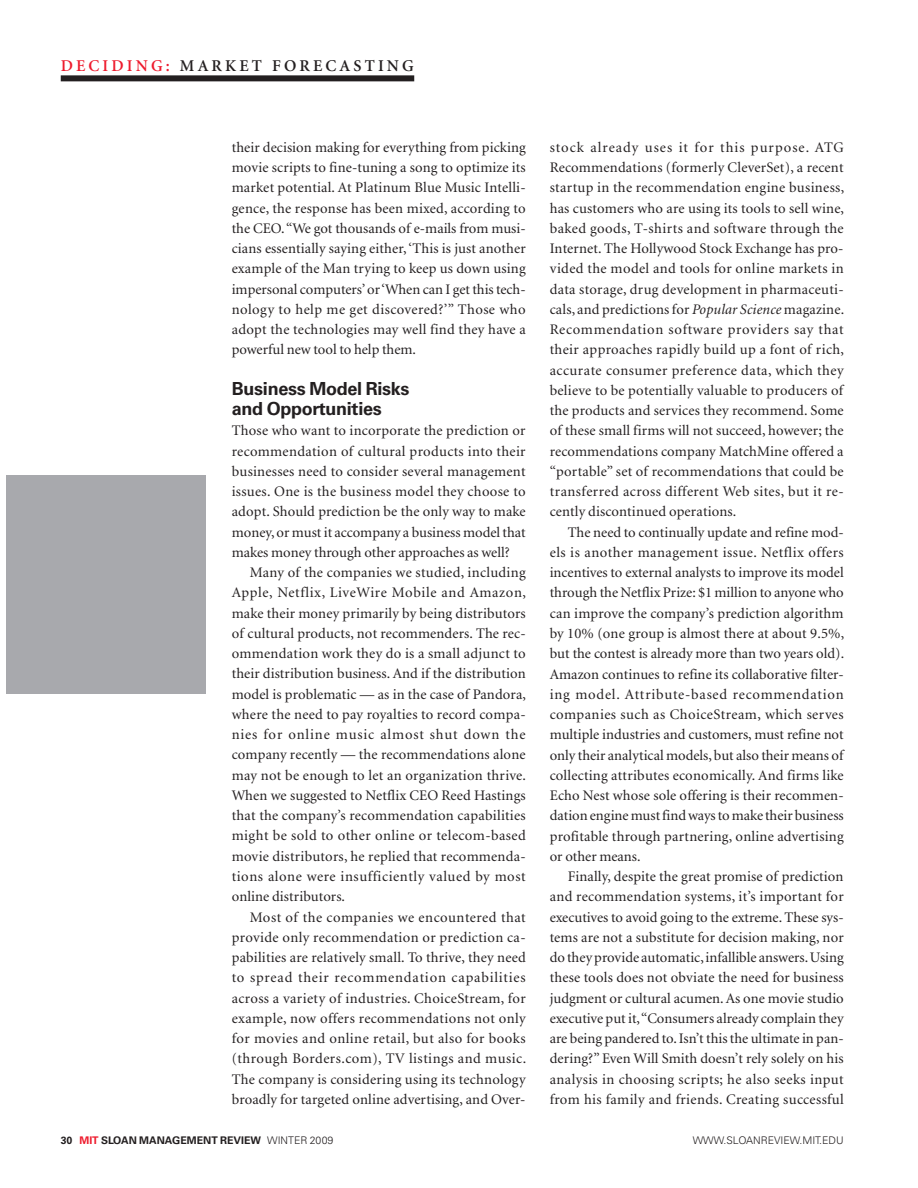
<style>
.page{position:relative;width:918px;height:1188px;background:#fff}
.page>*{position:absolute;margin:0;border:0;box-sizing:border-box;transform-origin:0 0}
.t1{font:700 18px/20.2px "Univers";letter-spacing:-.015em;color:#231f20}
.t2{font:600 16.5px "Minion";letter-spacing:.19em;color:#231f20}
.t3{font:14.7px/20.2px "Minion";letter-spacing:.01em;color:#231f20;text-align:justify}
.t4{font:700 10.5px "Univers";color:#231f20}
.t5{font:300 10.5px "Univers";color:#231f20}
.s1{color:#ee1b2d}
.s2{font-style:italic}
.s3{font-weight:300}
</style>
<div class="page">
<div style="left:7px;top:476px;width:199px;height:218px;background:#a8a9ad"></div>
<div style="left:61px;top:75px;width:353px;height:6px;background:#231f20"></div>
<p class="t2" style="left:61px;top:59px;width:355px"><span class="s1">DECIDING:</span> MARKET FORECASTING</p>
<p class="t3" style="left:232px;top:138px;width:296px">their decision making for everything from picking movie scripts to fine-tuning a song to optimize its market potential. At Platinum Blue Music Intelli&shy;gence, the response has been mixed, according to the CEO. “We got thousands of e-mails from musi&shy;cians essentially saying either, ‘This is just another example of the Man trying to keep us down using impersonal computers’ or ‘When can I get this tech&shy;nology to help me get discovered?’” Those who adopt the technologies may well find they have a powerful new tool to help them.</p>
<p class="t1" style="left:232px;top:380px;width:179px">Business Model Risks and Opportunities</p>
<p class="t3" style="left:232px;top:422px;width:296px">Those who want to incorporate the prediction or recommendation of cultural products into their businesses need to consider several management issues. One is the business model they choose to adopt. Should prediction be the only way to make money, or must it accompany a business model that makes money through other approaches as well?</p>
<p class="t3" style="left:232px;top:564px;width:296px;text-indent:18px">Many of the companies we studied, including Apple, Netflix, LiveWire Mobile and Amazon, make their money primarily by being distributors of cultural products, not recommenders. The rec&shy;ommendation work they do is a small adjunct to their distribution business. And if the distribution model is problematic — as in the case of Pandora, where the need to pay royalties to record compa&shy;nies for online music almost shut down the company recently — the recommendations alone may not be enough to let an organization thrive.<br>When we suggested to Netflix CEO Reed Hastings that the company’s recommendation capabilities might be sold to other online or telecom-based movie distributors, he replied that recommenda&shy;tions alone were insufficiently valued by most online distributors.</p>
<p class="t3" style="left:232px;top:908px;width:296px;text-indent:18px">Most of the companies we encountered that provide only recommendation or prediction ca&shy;pabilities are relatively small. To thrive, they need to spread their recommendation capabilities across a variety of industries. ChoiceStream, for example, now offers recommendations not only for movies and online retail, but also for books (through Borders.com), TV listings and music.<br>The company is considering using its technology broadly for targeted online advertising, and Over-</p>
<p class="t3" style="left:550px;top:138px;width:296px">stock already uses it for this purpose. ATG Recommendations (formerly CleverSet), a recent startup in the recommendation engine business, has customers who are using its tools to sell wine, baked goods, T-shirts and software through the Internet. The Hollywood Stock Exchange has pro&shy;vided the model and tools for online markets in data storage, drug development in pharmaceuti&shy;cals, and predictions for <span class="s2">Popular Science</span> magazine.<br>Recommendation software providers say that their approaches rapidly build up a font of rich, accurate consumer preference data, which they believe to be potentially valuable to producers of the products and services they recommend. Some of these small firms will not succeed, however; the recommendations company MatchMine offered a “portable” set of recommendations that could be transferred across different Web sites, but it re&shy;cently discontinued operations.</p>
<p class="t3" style="left:550px;top:523px;width:296px;text-indent:18px">The need to continually update and refine mod&shy;els is another management issue. Netflix offers incentives to external analysts to improve its model through the Netflix Prize: $1 million to anyone who can improve the company’s prediction algorithm by 10% (one group is almost there at about 9.5%, but the contest is already more than two years old).<br>Amazon continues to refine its collaborative filter&shy;ing model. Attribute-based recommendation companies such as ChoiceStream, which serves multiple industries and customers, must refine not only their analytical models, but also their means of collecting attributes economically. And firms like Echo Nest whose sole offering is their recommen&shy;dation engine must find ways to make their business profitable through partnering, online advertising or other means.</p>
<p class="t3" style="left:550px;top:867px;width:296px;text-indent:18px">Finally, despite the great promise of prediction and recommendation systems, it’s important for executives to avoid going to the extreme. These sys&shy;tems are not a substitute for decision making, nor do they provide automatic, infallible answers. Using these tools does not obviate the need for business judgment or cultural acumen. As one movie studio executive put it, “Consumers already complain they are being pandered to. Isn’t this the ultimate in pan&shy;dering?” Even Will Smith doesn’t rely solely on his analysis in choosing scripts; he also seeks input from his family and friends. Creating successful</p>
<p class="t4" style="left:61px;top:1137px;width:274px">30 <span class="s1">MIT</span> SLOAN MANAGEMENT REVIEW <span class="s3">WINTER 2009</span></p>
<p class="t5" style="left:693px;top:1137px;width:153px">WWW.SLOANREVIEW.MIT.EDU</p>
</div>
